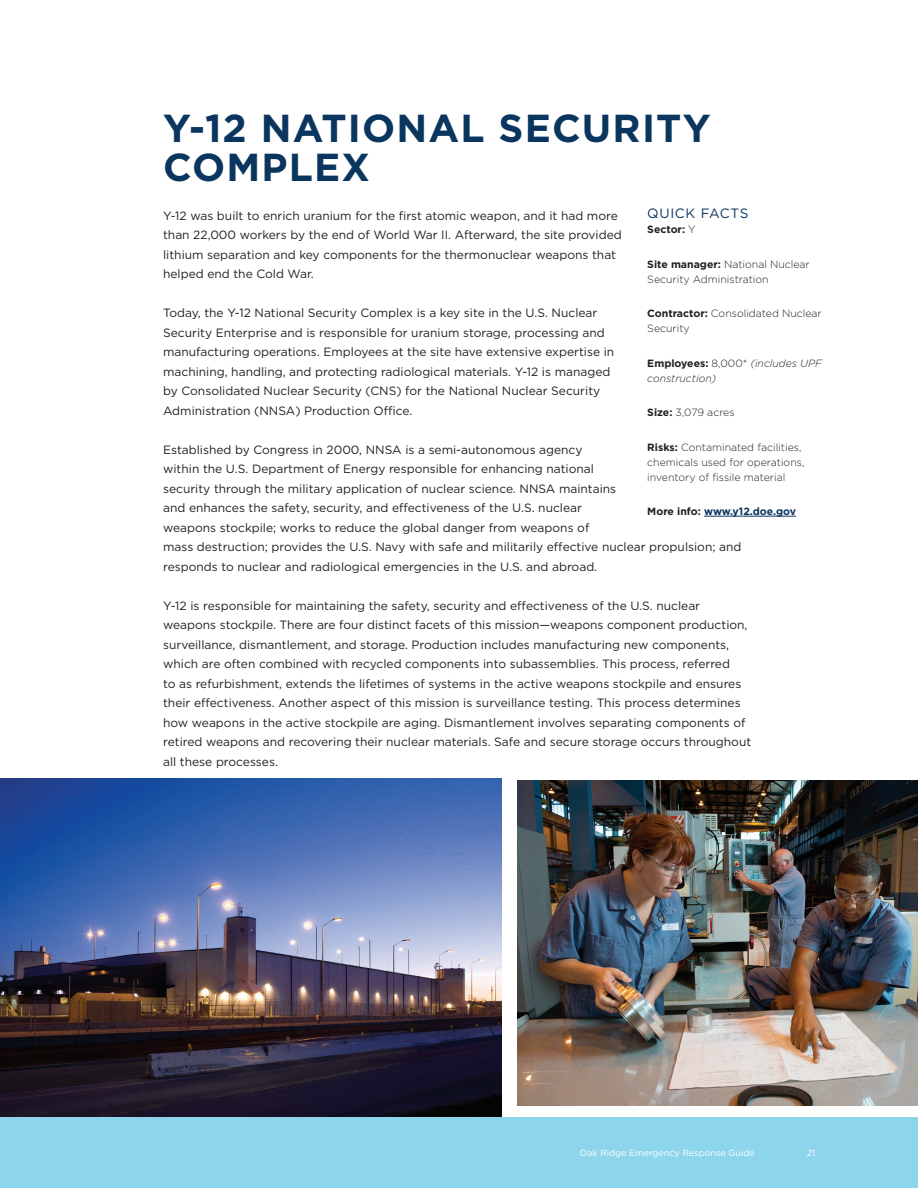
<style>
.page{position:relative;width:918px;height:1188px;background:#fff}
.page>*{position:absolute;margin:0;border:0;box-sizing:border-box;transform-origin:0 0}
.t1{font:700 39px/39px "Gotham";letter-spacing:.03em;color:#0a355e}
.t2{font:13.5px "Gotham";letter-spacing:.05em;color:#0a355e}
.t3{font:12px/19.5px "Gotham";color:#231f20}
.Sidebar_text{font:300 10.5px/15px "Gotham";color:#231f20}
.Sidebar_text-2{font:italic 300 10.5px/15px "Gotham";color:#231f20}
.Sidebar_text-3{font:700 10.5px "Gotham";color:#0a355e}
.Sidebar_text-4{font:700 10.5px "Gotham";color:#231f20}
.t4{font:9px "Gotham";color:#fff}
.s1{font-weight:300}
.s2{font-weight:700}
.s3{font-weight:700;font-style:normal}
.s4{font-style:normal}
.s5{color:#231f20}
</style>
<div class="page">
<hr style="left:704px;top:516px;width:92px;height:1px;background:#0a355e">
<img style="left:0;top:779px;width:501px;height:338px">
<img style="left:517px;top:781px;width:401px;height:325px">
<div style="left:0;top:1117px;width:918px;height:71px;background:#8cd5eb"></div>
<h1 class="t1" style="left:163px;top:108px;width:549px">Y-12 NATIONAL SECURITY<br>COMPLEX</h1>
<p class="t3" style="left:163px;top:205px;width:460px">Y-12 was built to enrich uranium for the first atomic weapon, and it had more than 22,000 workers by the end of World War II. Afterward, the site provided lithium separation and key components for the thermonuclear weapons that helped end the Cold War.</p>
<p class="t3" style="left:163px;top:303px;width:453px">Today, the Y-12 National Security Complex is a key site in the U.S. Nuclear Security Enterprise and is responsible for uranium storage, processing and manufacturing operations. Employees at the site have extensive expertise in machining, handling, and protecting radiological materials. Y-12 is managed by Consolidated Nuclear Security (CNS) for the National Nuclear Security Administration (NNSA) Production Office.</p>
<p class="t3" style="left:163px;top:439px;width:580px">Established by Congress in 2000, NNSA is a semi-autonomous agency<br>within the U.S. Department of Energy responsible for enhancing national<br>security through the military application of nuclear science. NNSA maintains<br>and enhances the safety, security, and effectiveness of the U.S. nuclear<br>weapons stockpile; works to reduce the global danger from weapons of<br>mass destruction; provides the U.S. Navy with safe and militarily effective nuclear propulsion; and responds to nuclear and radiological emergencies in the U.S. and abroad.</p>
<p class="t3" style="left:163px;top:595px;width:590px">Y-12 is responsible for maintaining the safety, security and effectiveness of the U.S. nuclear weapons stockpile. There are four distinct facets of this mission—weapons component production, surveillance, dismantlement, and storage. Production includes manufacturing new components, which are often combined with recycled components into subassemblies. This process, referred<br>to as refurbishment, extends the lifetimes of systems in the active weapons stockpile and ensures their effectiveness. Another aspect of this mission is surveillance testing. This process determines how weapons in the active stockpile are aging. Dismantlement involves separating components of retired weapons and recovering their nuclear materials. Safe and secure storage occurs throughout all these processes.</p>
<h4 class="t2" style="left:647px;top:205px;width:103px">QUICK FACTS</h4>
<p class="Sidebar_text-4" style="left:647px;top:222px;width:50px">Sector: <span class="s1">Y</span></p>
<p class="Sidebar_text" style="left:647px;top:256px;width:164px"><span class="s2">Site manager:</span> National Nuclear<br>Security Administration</p>
<p class="Sidebar_text" style="left:647px;top:306px;width:176px"><span class="s2">Contractor:</span> Consolidated Nuclear<br>Security</p>
<p class="Sidebar_text-2" style="left:647px;top:355px;width:176px"><span class="s3">Employees:</span> <span class="s4">8,000*</span> (includes UPF construction)</p>
<p class="Sidebar_text" style="left:647px;top:405px;width:89px"><span class="s2">Size:</span> 3,079 acres</p>
<p class="Sidebar_text" style="left:647px;top:439px;width:159px"><span class="s2">Risks:</span> Contaminated facilities, chemicals used for operations, inventory of fissile material</p>
<p class="Sidebar_text-3" style="left:647px;top:504px;width:150px"><span class="s5">More info:</span> www.y12.doe.gov</p>
<p class="t4" style="left:580px;top:1147px;width:177px">Oak Ridge Emergency Response Guide</p>
<p class="t4" style="left:807px;top:1147px;width:10px">21</p>
</div>
